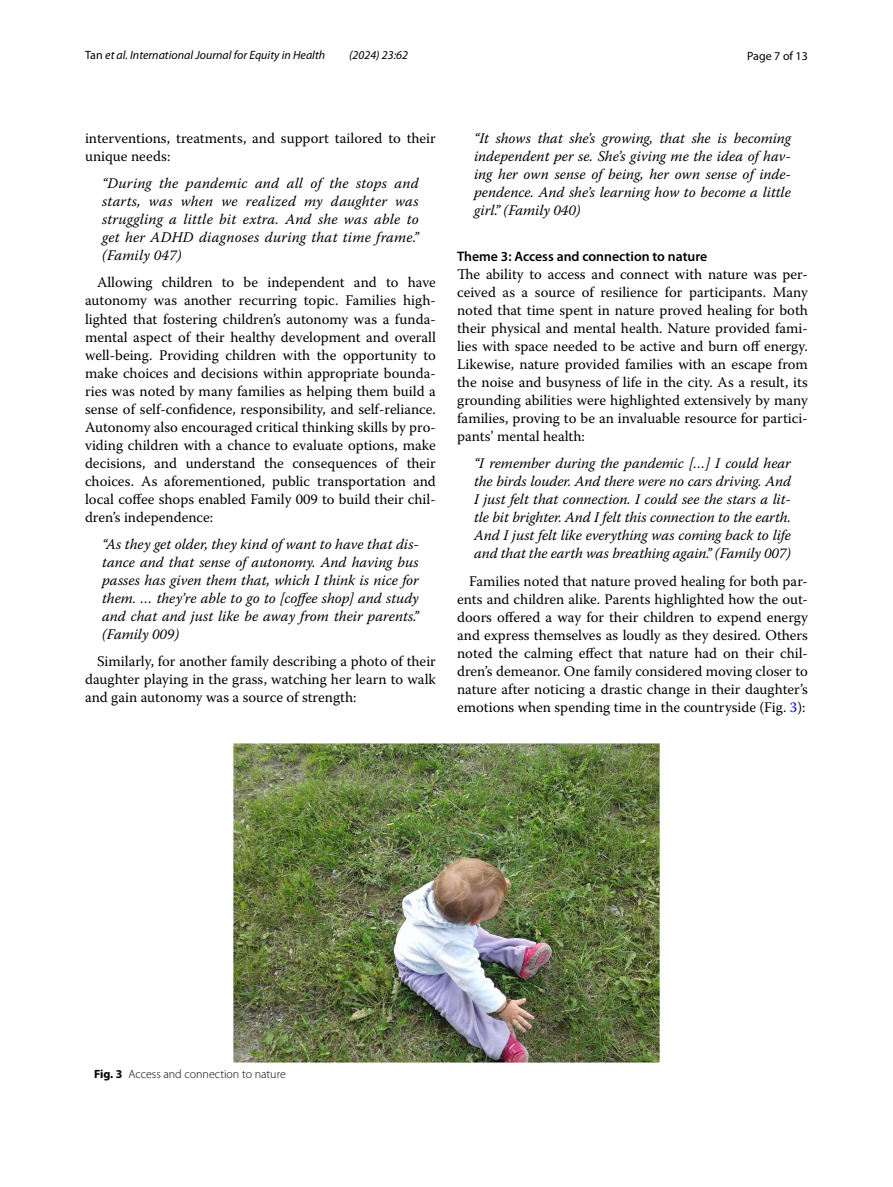
<style>
.page{position:relative;width:893px;height:1187px;background:#fff}
.page>*{position:absolute;margin:0;border:0;box-sizing:border-box;transform-origin:0 0}
.t1{font:14.7px/18px "Warnock Pro";color:#000;text-align:justify}
.t2{font:italic 14.7px/18px "Warnock Pro";color:#000;text-align:justify}
.t3{font:600 13.8px "Myriad Pro";color:#000}
.t4{font:italic 12px "Myriad Pro";color:#000}
.t5{font:300 12px "Myriad Pro";color:#000}
.t6{font:12px "Myriad Pro";color:#000}
.s1{font-style:normal}
.s2{color:#00f}
.s3{font-weight:700}
</style>
<div class="page">
<img style="left:234px;top:743px;width:425px;height:319px">
<p class="t4" style="left:85px;top:48px;width:242px"><span class="s1">Tan</span> et al. International Journal for Equity in Health</p>
<p class="t4" style="left:349px;top:48px;width:60px">(2024) 23:62</p>
<p class="t6" style="left:747px;top:48px;width:62px">Page 7 of 13</p>
<p class="t1" style="left:85px;top:128px;width:352px">interventions, treatments, and support tailored to their unique needs:</p>
<p class="t2" style="left:102px;top:174px;width:318px">“During the pandemic and all of the stops and starts, was when we realized my daughter was struggling a little bit extra. And she was able to get her ADHD diagnoses during that time frame.” (Family 047)</p>
<p class="t1" style="left:85px;top:273px;width:352px;text-indent:12px">Allowing children to be independent and to have autonomy was another recurring topic. Families high&shy;lighted that fostering children’s autonomy was a funda&shy;mental aspect of their healthy development and overall well-being. Providing children with the opportunity to make choices and decisions within appropriate bounda&shy;ries was noted by many families as helping them build a sense of self-confidence, responsibility, and self-reliance.<br>Autonomy also encouraged critical thinking skills by pro&shy;viding children with a chance to evaluate options, make decisions, and understand the consequences of their choices. As aforementioned, public transportation and local coffee shops enabled Family 009 to build their chil&shy;dren’s independence:</p>
<p class="t2" style="left:102px;top:535px;width:318px">“As they get older, they kind of want to have that dis&shy;tance and that sense of autonomy. And having bus passes has given them that, which I think is nice for them. … they’re able to go to [coffee shop] and study and chat and just like be away from their parents.” (Family 009)</p>
<p class="t1" style="left:85px;top:652px;width:352px;text-indent:12px">Similarly, for another family describing a photo of their daughter playing in the grass, watching her learn to walk and gain autonomy was a source of strength:</p>
<p class="t2" style="left:474px;top:128px;width:318px">“It shows that she’s growing, that she is becoming independent per se. She’s giving me the idea of hav&shy;ing her own sense of being, her own sense of inde&shy;pendence. And she’s learning how to become a little girl.” (Family 040)</p>
<p class="t3" style="left:457px;top:247px;width:252px">Theme 3: Access and connection to nature</p>
<p class="t1" style="left:457px;top:265px;width:352px">The ability to access and connect with nature was per&shy;ceived as a source of resilience for participants. Many noted that time spent in nature proved healing for both their physical and mental health. Nature provided fami&shy;lies with space needed to be active and burn off energy.<br>Likewise, nature provided families with an escape from the noise and busyness of life in the city. As a result, its grounding abilities were highlighted extensively by many families, proving to be an invaluable resource for partici&shy;pants’ mental health:</p>
<p class="t2" style="left:474px;top:454px;width:318px">“I remember during the pandemic […] I could hear the birds louder. And there were no cars driving. And I just felt that connection. I could see the stars a lit&shy;tle bit brighter. And I felt this connection to the earth.<br>And I just felt like everything was coming back to life and that the earth was breathing again.” (Family 007)</p>
<p class="t1" style="left:457px;top:571px;width:352px;text-indent:12px">Families noted that nature proved healing for both par&shy;ents and children alike. Parents highlighted how the out&shy;doors offered a way for their children to expend energy and express themselves as loudly as they desired. Others noted the calming effect that nature had on their chil&shy;dren’s demeanor. One family considered moving closer to nature after noticing a drastic change in their daughter’s emotions when spending time in the countryside (Fig. <span class="s2">3</span>):</p>
<p class="t5" style="left:94px;top:1066px;width:193px"><span class="s3">Fig. 3</span> Access and connection to nature</p>
</div>
